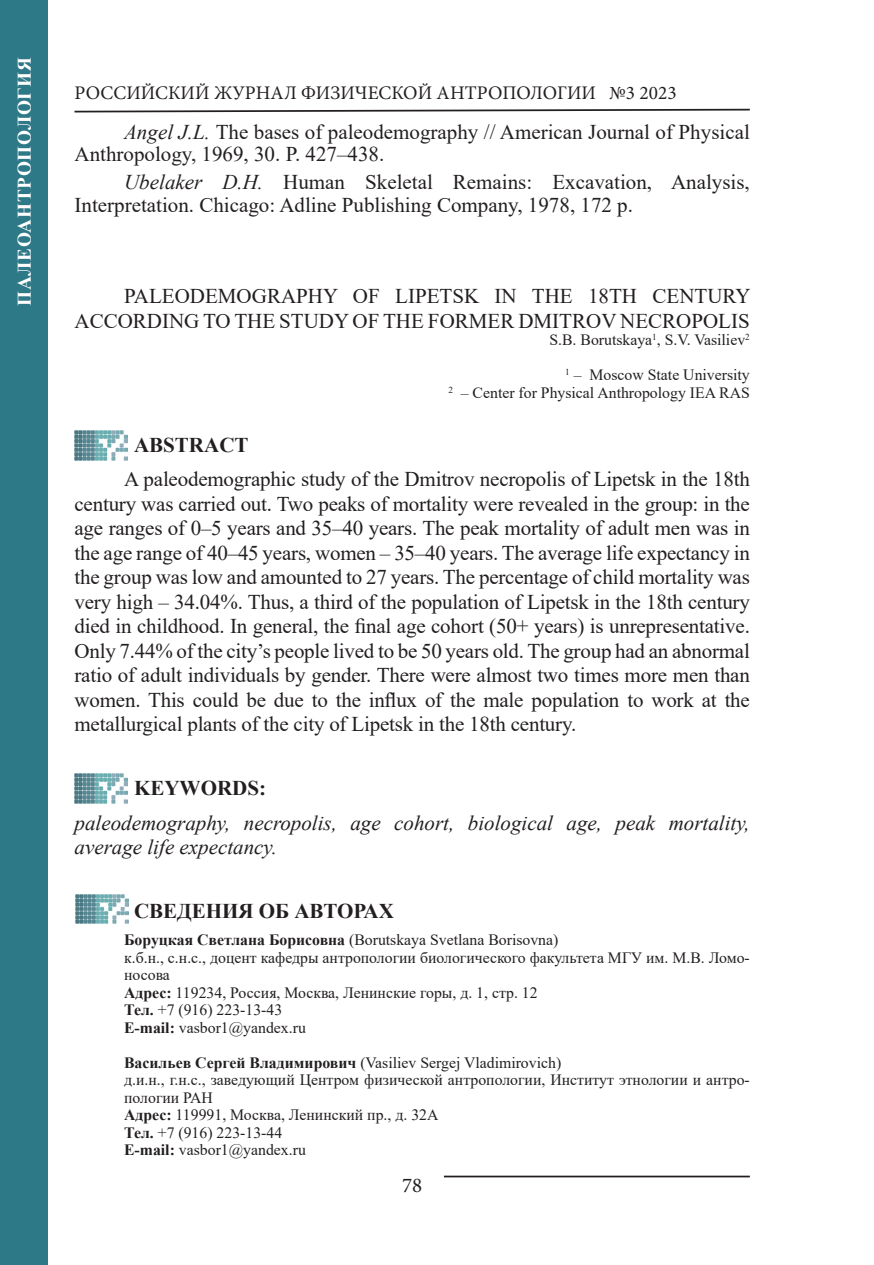
<style>
.page{position:relative;width:874px;height:1265px;background:#fff}
.page>*{position:absolute;margin:0;border:0;box-sizing:border-box;transform-origin:0 0}
.t1{font:21px/24.5px "Times New Roman";color:#231f20}
.t2{font:italic 21px/24.5px "Times New Roman";color:#231f20}
.t3{font:700 21px "Times New Roman";color:#231f20}
.t4{font:21px "Minion Pro";color:#231f20}
.t5{font:19.25px "Minion Pro";color:#231f20}
.t6{font:700 19.25px "Times New Roman";letter-spacing:.035em;color:#fff}
.t7{font:15.75px/17.5px "Times New Roman";color:#231f20}
.s1{font-style:italic}
.s2{font-weight:700}
</style>
<div class="page">
<svg style="left:74px;top:108px;width:676px;height:5px"></svg>
<hr style="left:443px;top:1176px;width:306px;height:1px;background:#231f20">
<img style="left:75px;top:430px;width:52px;height:30px">
<img style="left:75px;top:774px;width:52px;height:30px">
<img style="left:76px;top:894px;width:52px;height:30px">
<div style="left:0;top:0;width:47px;height:1265px;background:#2e7988"></div>
<p class="t6" style="left:10px;top:306px;width:250px;rotate:-90deg">ПАЛЕОАНТРОПОЛОГИЯ</p>
<p class="t5" style="left:74px;top:80px;width:603px">РОССИЙСКИЙ ЖУРНАЛ ФИЗИЧЕСКОЙ АНТРОПОЛОГИИ №3 2023</p>
<p class="t1" style="left:74px;top:120px;width:676px;line-height:22.8px;text-indent:50px"><span class="s1">Angel J.L.</span> The bases of paleodemography // American Journal of Physical<br>Anthropology, 1969, 30. P. 427–438.</p>
<p class="t1" style="left:74px;top:170px;width:676px;line-height:22.8px;text-indent:50px"><span class="s1">Ubelaker D.H.</span> Human Skeletal Remains: Excavation, Analysis,<br>Interpretation. Chicago: Adline Publishing Company, 1978, 172 p.</p>
<p class="t1" style="left:74px;top:283px;width:677px;text-align:right">PALEODEMOGRAPHY OF LIPETSK IN THE 18TH CENTURY<br>ACCORDING TO THE STUDY OF THE FORMER DMITROV NECROPOLIS</p>
<p class="t7" style="left:549px;top:331px;width:202px">S.B. Borutskaya<sup>1</sup>, S.V. Vasiliev<sup>2</sup></p>
<p class="t7" style="left:448px;top:366px;width:303px;text-align:right"><sup>1</sup> – Moscow State University<br><sup>2</sup> – Center for Physical Anthropology IEA RAS</p>
<p class="t3" style="left:134px;top:430px;width:116px">ABSTRACT</p>
<p class="t1" style="left:74px;top:466px;width:676px;text-align:justify;text-indent:50px">A paleodemographic study of the Dmitrov necropolis of Lipetsk in the 18th century was carried out. Two peaks of mortality were revealed in the group: in the age ranges of 0–5 years and 35–40 years. The peak mortality of adult men was in the age range of 40–45 years, women – 35–40 years. The average life expectancy in the group was low and amounted to 27 years. The percentage of child mortality was very high – 34.04%. Thus, a third of the population of Lipetsk in the 18th century died in childhood. In general, the final age cohort (50+ years) is unrepresentative.<br>Only 7.44% of the city’s people lived to be 50 years old. The group had an abnormal ratio of adult individuals by gender. There were almost two times more men than women. This could be due to the influx of the male population to work at the metallurgical plants of the city of Lipetsk in the 18th century.</p>
<p class="t3" style="left:134px;top:773px;width:133px">KEYWORDS:</p>
<p class="t2" style="left:74px;top:810px;width:676px">paleodemography, necropolis, age cohort, biological age, peak mortality, average life expectancy.</p>
<p class="t3" style="left:134px;top:896px;width:261px">СВЕДЕНИЯ ОБ АВТОРАХ</p>
<p class="t7" style="left:124px;top:931px;width:627px"><span class="s2">Боруцкая Светлана Борисовна</span> (Borutskaya Svetlana Borisovna)<br>к.б.н., с.н.с., доцент кафедры антропологии биологического факультета МГУ им. М.В. Ломо&shy;носова<br><span class="s2">Адрес:</span> 119234, Россия, Москва, Ленинские горы, д. 1, стр. 12<br><span class="s2">Тел.</span> +7 (916) 223-13-43<br><span class="s2">E-mail:</span> vasbor1@yandex.ru</p>
<p class="t7" style="left:124px;top:1053px;width:627px"><span class="s2">Васильев Сергей Владимирович</span> (Vasiliev Sergej Vladimirovich)<br>д.и.н., г.н.с., заведующий Центром физической антропологии, Институт этнологии и антро&shy;пологии РАН<br><span class="s2">Адрес:</span> 119991, Москва, Ленинский пр., д. 32А<br><span class="s2">Тел.</span> +7 (916) 223-13-44<br><span class="s2">E-mail:</span> vasbor1@yandex.ru</p>
<p class="t4" style="left:402px;top:1171px;width:22px">78</p>
</div>
